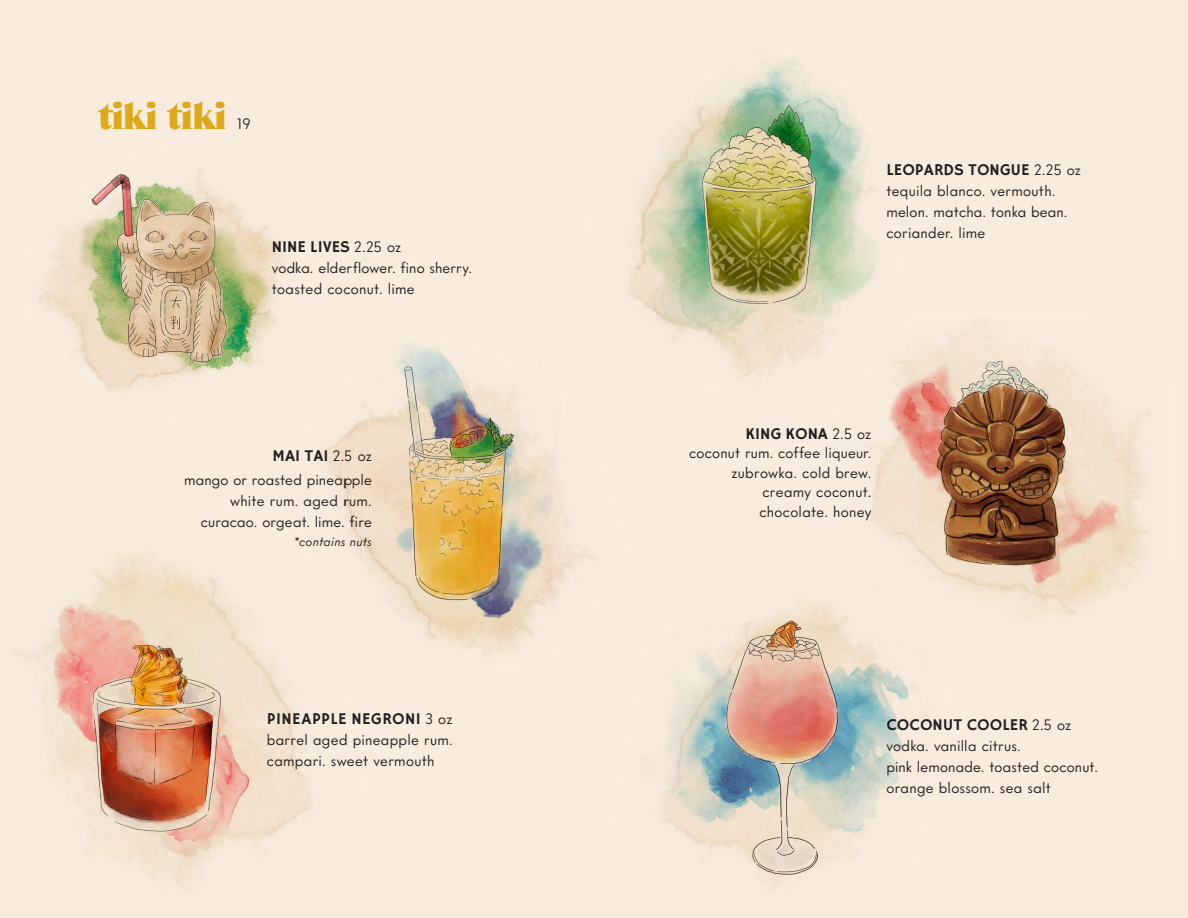
<style>
.page{position:relative;width:1188px;height:918px;background:#f7ecdd}
.page>*{position:absolute;margin:0;border:0;box-sizing:border-box;transform-origin:0 0}
.Section_Header{font:900 37.5px "Denver Serial";color:#dda819}
.Drink_Name{font:16.5px "Hammersmith One";color:#231f20}
.Tiki_Drink_Description{font:16.5px "Hammersmith One";letter-spacing:.01em;color:#231f20}
.Tiki_Drink_Description-2{font:15px/21px "Intervogue";letter-spacing:.015em;color:#231f20}
.Drink_Description{font:15px/19.5px "Intervogue";letter-spacing:.02em;color:#231f20;text-align:right}
.Section_Header-2{font:15px "Intervogue";color:#231f20}
.Tiki_Drink_Description-3{font:12.75px "Intervogue Reg Oblq";letter-spacing:.025em;color:#231f20}
.s1{font-family:"Intervogue";font-size:15px}
</style>
<div class="page">
<img style="left:326px;top:433px;width:207px;height:221px">
<img style="left:63px;top:168px;width:214px;height:221px">
<img style="left:347px;top:345px;width:215px;height:278px">
<img style="left:535px;top:509px;width:60px;height:114px">
<img style="left:870px;top:334px;width:280px;height:282px">
<img style="left:879px;top:343px;width:253px;height:251px">
<img style="left:647px;top:544px;width:281px;height:346px">
<img style="left:18px;top:559px;width:287px;height:331px">
<img style="left:635px;top:61px;width:256px;height:309px">
<p class="Section_Header" style="left:99px;top:93px;width:129px">tiki tiki</p>
<p class="Section_Header-2" style="left:237px;top:114px;width:15px">19</p>
<p class="Drink_Name" style="left:272px;top:238px;width:131px">NINE LIVES <span class="s1">2.25 oz</span></p>
<p class="Tiki_Drink_Description-2" style="left:272px;top:257px;width:202px">vodka. elderflower. fino sherry. toasted coconut. lime</p>
<p class="Drink_Name" style="left:273px;top:446px;width:101px">MAI TAI <span class="s1">2.5 oz</span></p>
<p class="Tiki_Drink_Description-2" style="left:184px;top:468px;width:189px;text-align:right">mango or roasted pineapple white rum. aged rum. curacao. orgeat. lime. fire</p>
<p class="Tiki_Drink_Description-3" style="left:293px;top:534px;width:80px">*contains nuts</p>
<p class="Tiki_Drink_Description" style="left:267px;top:710px;width:187px">PINEAPPLE NEGRONI <span class="s1">3 oz</span></p>
<p class="Tiki_Drink_Description-2" style="left:267px;top:729px;width:187px">barrel aged pineapple rum. campari. sweet vermouth</p>
<p class="Tiki_Drink_Description" style="left:886px;top:161px;width:196px">LEOPARDS TONGUE <span class="s1">2.25 oz</span></p>
<p class="Tiki_Drink_Description-2" style="left:886px;top:180px;width:183px">tequila blanco. vermouth. melon. matcha. tonka bean. coriander. lime</p>
<p class="Drink_Name" style="left:746px;top:425px;width:127px">KING KONA <span class="s1">2.5 oz</span></p>
<p class="Drink_Description" style="left:689px;top:443px;width:184px">coconut rum. coffee liqueur. zubrowka. cold brew. creamy coconut.<br>chocolate. honey</p>
<p class="Drink_Name" style="left:886px;top:716px;width:186px">COCONUT COOLER <span class="s1">2.5 oz</span></p>
<p class="Tiki_Drink_Description-2" style="left:886px;top:735px;width:213px">vodka. vanilla citrus.<br>pink lemonade. toasted coconut. orange blossom. sea salt</p>
</div>
